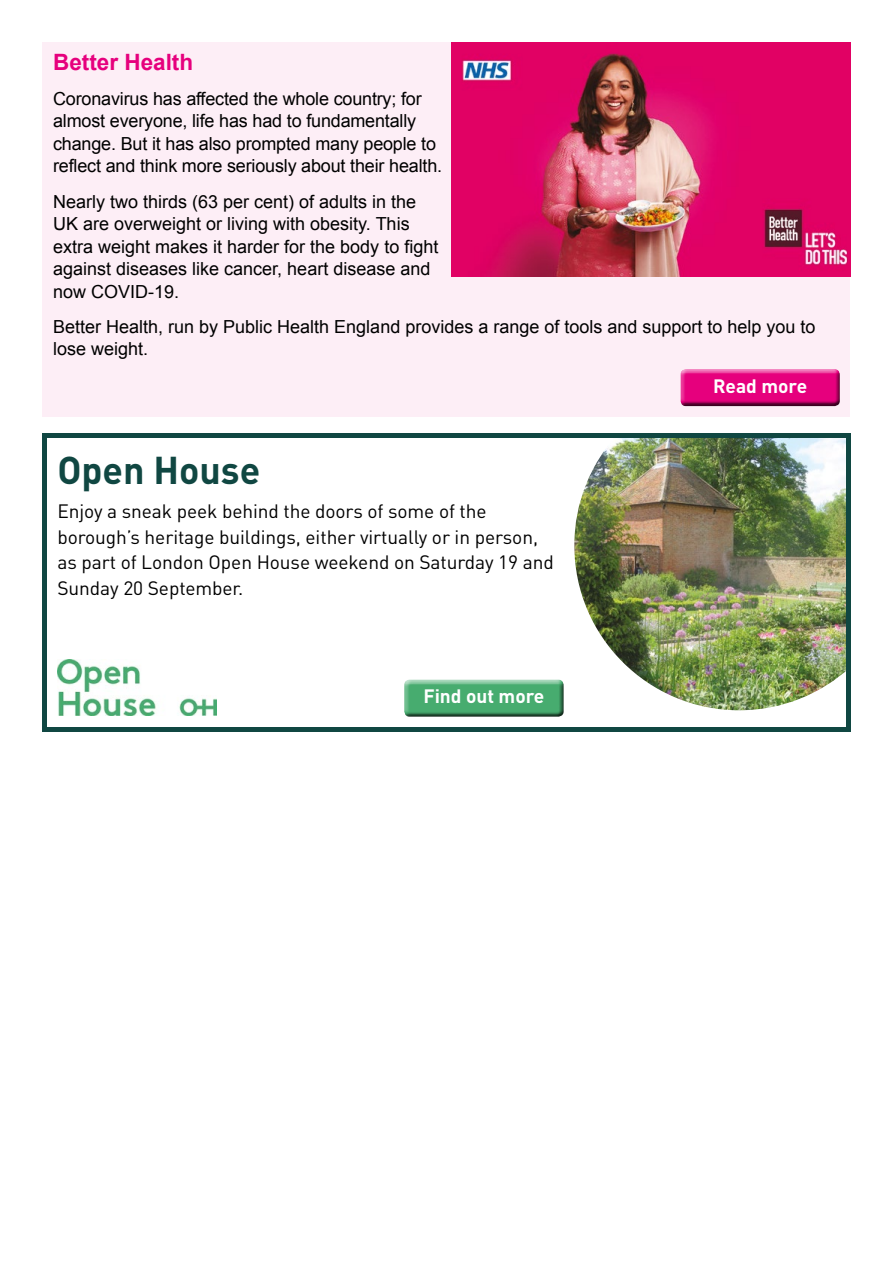
<style>
.page{position:relative;width:893px;height:1263px;background:#fff}
.page>*{position:absolute;margin:0;border:0;box-sizing:border-box;transform-origin:0 0}
.t1{font:700 38.25px "DINOT";color:#104742}
.t2{font:700 22.5px "Arial";color:#e6007d}
.t3{font:19.2px/25.5px "DINOT";letter-spacing:-.005em;color:#000}
.t4{font:700 19.2px "DINOT";color:#fff}
.t5{font:18px/22.5px "Arial";color:#000}
</style>
<div class="page">
<div style="left:43px;top:43px;width:807px;height:374px;background:#fdeef6"></div>
<div style="left:677px;top:368px;width:168px;height:39px;background:#000;opacity:.75"></div>
<img style="left:452px;top:43px;width:398px;height:233px">
<img style="left:574px;top:438px;width:273px;height:289px">
<div style="left:400px;top:679px;width:169px;height:39px;background:#000;opacity:.75"></div>
<img style="left:57px;top:659px;width:160px;height:57px">
<hr style="left:43px;top:434px;width:808px;height:4px;background:#104742">
<hr style="left:43px;top:727px;width:808px;height:4px;background:#104742">
<hr style="left:43px;top:434px;width:4px;height:297px;background:#104742">
<hr style="left:847px;top:434px;width:4px;height:297px;background:#104742">
<p class="t2" style="left:53px;top:47px;width:142px">Better Health</p>
<p class="t5" style="left:53px;top:87px;width:390px">Coronavirus has affected the whole country; for almost everyone, life has had to fundamentally change. But it has also prompted many people to reflect and think more seriously about their health.</p>
<p class="t5" style="left:53px;top:190px;width:387px">Nearly two thirds (63 per cent) of adults in the UK are overweight or living with obesity. This extra weight makes it harder for the body to fight against diseases like cancer, heart disease and now COVID-19.</p>
<p class="t5" style="left:53px;top:315px;width:764px">Better Health, run by Public Health England provides a range of tools and support to help you to lose weight.</p>
<p class="t4" style="left:713px;top:373px;width:96px">Read more</p>
<h1 class="t1" style="left:57px;top:444px;width:204px">Open House</h1>
<p class="t3" style="left:57px;top:498px;width:498px">Enjoy a sneak peek behind the doors of some of the borough’s heritage buildings, either virtually or in person, as part of London Open House weekend on Saturday 19 and Sunday 20 September.</p>
<p class="t4" style="left:423px;top:683px;width:123px">Find out more</p>
</div>
